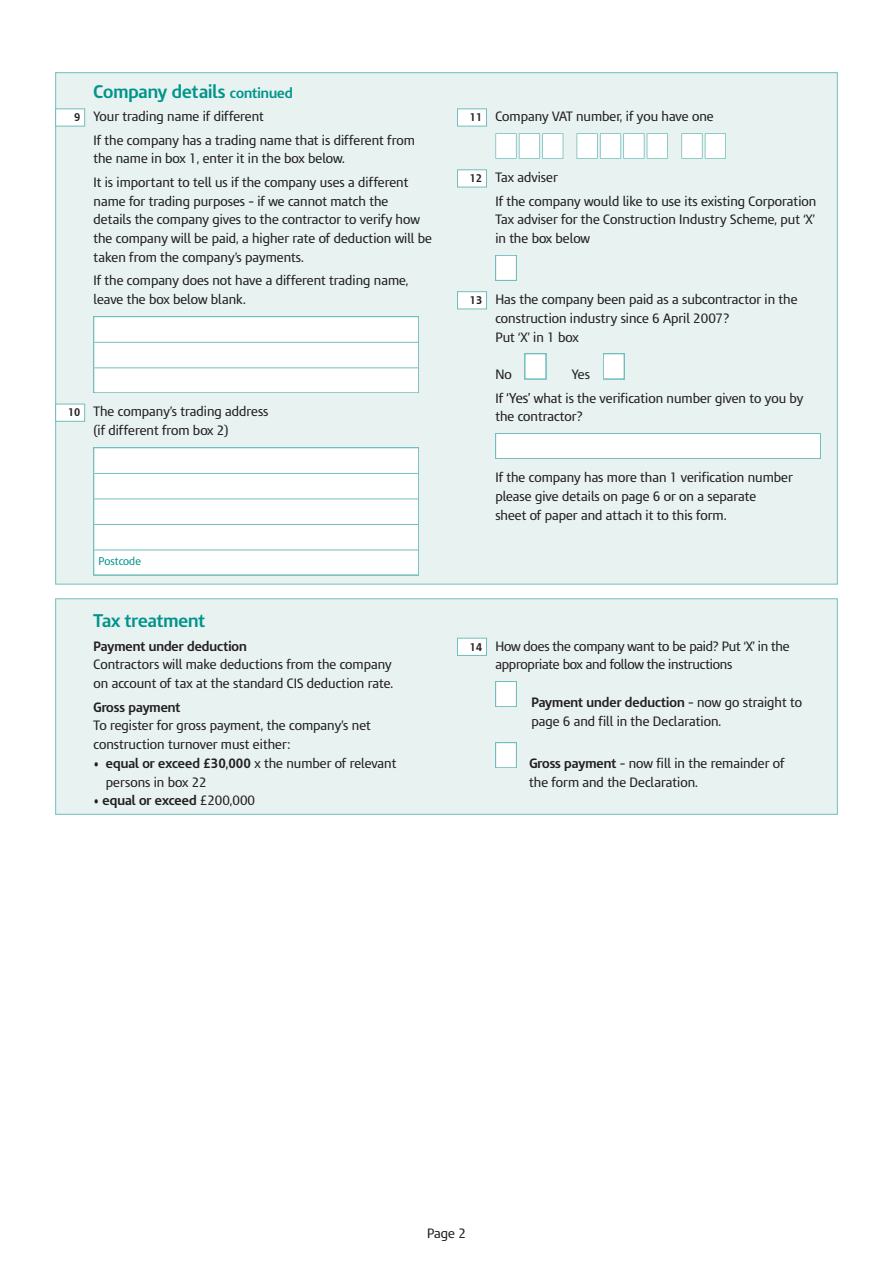
<style>
.page{position:relative;width:893px;height:1263px;background:#fff}
.page>*{position:absolute;margin:0;border:0;box-sizing:border-box;transform-origin:0 0}
.t1{font:700 17.25px "IR Modena";color:#00948b}
.t2{font:12.75px/18.8px "IR Modena";color:#231f20}
.t3{font:12.75px/18.8px "IR Modena";letter-spacing:-.02em;color:#231f20}
.t4{font:700 12.75px "IR Modena";color:#231f20}
.t5{font:700 10.5px "IR Modena";color:#231f20}
.t6{font:10.5px "IR Modena";color:#00948b}
.s1{font-size:13.5px}
.s2{font-weight:700}
.s3{font-weight:400}
.s4{font-style:italic}
</style>
<div class="page">
<div style="left:56px;top:73px;width:781px;height:511px;background:#e7f2f1"></div>
<div style="left:94px;top:448px;width:324px;height:126px;background:#fff"></div>
<div style="left:94px;top:448px;width:325px;height:127px;border:2px solid #72bebc"></div>
<hr style="left:94px;top:473px;width:324px;height:1px;background:#72bebc">
<hr style="left:94px;top:499px;width:324px;height:1px;background:#72bebc">
<hr style="left:94px;top:524px;width:324px;height:1px;background:#72bebc">
<hr style="left:94px;top:550px;width:324px;height:1px;background:#72bebc">
<div style="left:56px;top:404px;width:28px;height:17px;background:#fff"></div>
<div style="left:55px;top:404px;width:30px;height:18px;border:1px solid #72bebc"></div>
<div style="left:94px;top:317px;width:324px;height:75px;background:#fff"></div>
<div style="left:94px;top:316px;width:325px;height:77px;border:2px solid #72bebc"></div>
<hr style="left:94px;top:342px;width:324px;height:1px;background:#72bebc">
<hr style="left:94px;top:367px;width:324px;height:1px;background:#72bebc">
<div style="left:56px;top:109px;width:28px;height:17px;background:#fff"></div>
<div style="left:55px;top:108px;width:30px;height:18px;border:1px solid #72bebc"></div>
<div style="left:496px;top:434px;width:324px;height:24px;background:#fff"></div>
<div style="left:495px;top:433px;width:326px;height:26px;border:2px solid #72bebc"></div>
<div style="left:604px;top:354px;width:20px;height:24px;background:#fff"></div>
<div style="left:603px;top:354px;width:21px;height:25px;border:2px solid #72bebc"></div>
<div style="left:526px;top:354px;width:19px;height:24px;background:#fff"></div>
<div style="left:525px;top:354px;width:21px;height:25px;border:2px solid #72bebc"></div>
<div style="left:458px;top:292px;width:28px;height:17px;background:#fff"></div>
<div style="left:457px;top:291px;width:30px;height:18px;border:1px solid #72bebc"></div>
<div style="left:496px;top:256px;width:20px;height:24px;background:#fff"></div>
<div style="left:495px;top:255px;width:22px;height:26px;border:2px solid #72bebc"></div>
<div style="left:458px;top:170px;width:28px;height:17px;background:#fff"></div>
<div style="left:457px;top:169px;width:30px;height:18px;border:1px solid #72bebc"></div>
<svg style="left:495px;top:133px;width:231px;height:26px"></svg>
<div style="left:458px;top:109px;width:28px;height:17px;background:#fff"></div>
<div style="left:457px;top:108px;width:30px;height:18px;border:1px solid #72bebc"></div>
<div style="left:56px;top:599px;width:781px;height:215px;background:#e7f2f1"></div>
<div style="left:55px;top:598px;width:783px;height:217px;border:1px solid #72bebc"></div>
<div style="left:496px;top:743px;width:20px;height:24px;background:#fff"></div>
<div style="left:495px;top:742px;width:22px;height:26px;border:2px solid #72bebc"></div>
<div style="left:496px;top:682px;width:20px;height:24px;background:#fff"></div>
<div style="left:495px;top:681px;width:22px;height:26px;border:2px solid #72bebc"></div>
<div style="left:458px;top:638px;width:28px;height:17px;background:#fff"></div>
<div style="left:457px;top:638px;width:30px;height:18px;border:1px solid #72bebc"></div>
<h1 class="t1" style="left:94px;top:85px;width:201px">Company details <span class="s1">continued</span></h1>
<p class="t2" style="left:94px;top:106px;width:323px;line-height:23.4px">Your trading name if different<br>If the company has a trading name that is different from</p>
<p class="t2" style="left:94px;top:148px;width:316px;line-height:23.4px">the name in box 1, enter it in the box below.<br>It is important to tell us if the company uses a different</p>
<p class="t2" style="left:94px;top:193px;width:340px">name for trading purposes – if we cannot match the<br>details the company gives to the contractor to verify how the company will be paid, a higher rate of deduction will be taken from the company’s payments.</p>
<p class="t2" style="left:94px;top:272px;width:316px">If the company does not have a different trading name, leave the box below blank.</p>
<p class="t5" style="left:74px;top:113px;width:8px">9</p>
<p class="t2" style="left:495px;top:108px;width:220px">Company VAT number, if you have one</p>
<p class="t5" style="left:470px;top:113px;width:14px">11</p>
<p class="t2" style="left:495px;top:167px;width:322px;line-height:23.4px">Tax adviser<br>If the company would like to use its existing Corporation</p>
<p class="t2" style="left:495px;top:212px;width:321px">Tax adviser for the Construction Industry Scheme, put ‘X’ in the box below</p>
<p class="t5" style="left:470px;top:174px;width:14px">12</p>
<p class="t2" style="left:495px;top:291px;width:304px">Has the company been paid as a subcontractor in the construction industry since 6 April 2007?<br>Put ‘X’ in 1 box</p>
<p class="t2" style="left:495px;top:366px;width:18px">No</p>
<p class="t5" style="left:470px;top:296px;width:14px">13</p>
<p class="t2" style="left:495px;top:364px;width:309px;line-height:23.4px;text-indent:77px">Yes<br>If <span class="s1">‘Yes’</span> what is the verification number given to you by</p>
<p class="t2" style="left:495px;top:408px;width:89px">the contractor?</p>
<p class="t2" style="left:94px;top:404px;width:176px">The company’s trading address (if different from box 2)</p>
<p class="t5" style="left:68px;top:409px;width:14px">10</p>
<p class="t6" style="left:99px;top:557px;width:44px">Postcode</p>
<h1 class="t1" style="left:94px;top:614px;width:113px">Tax treatment</h1>
<p class="t4" style="left:94px;top:641px;width:155px">Payment under deduction</p>
<p class="t2" style="left:94px;top:657px;width:301px">Contractors will make deductions from the company on account of tax at the standard CIS deduction rate.</p>
<p class="t4" style="left:94px;top:702px;width:88px">Gross payment</p>
<p class="t2" style="left:94px;top:717px;width:279px">To register for gross payment, the company’s net construction turnover must either:</p>
<p class="t2" style="left:106px;top:755px;width:292px;text-indent:-12px">• <span class="s2">equal or exceed £30,000</span> x the number of relevant persons in box 22</p>
<p class="t4" style="left:94px;top:796px;width:163px"><span class="s3">•</span> equal or exceed <span class="s3">£200,000</span></p>
<p class="t2" style="left:495px;top:469px;width:299px">If the company has more than 1 verification number please give details on page 6 or on a separate<br>sheet of paper and attach it to this form<span class="s4">.</span></p>
<p class="t5" style="left:470px;top:643px;width:14px">14</p>
<p class="t3" style="left:495px;top:638px;width:296px">How does the company want to be paid? Put ‘X’ in the appropriate box and follow the instructions</p>
<p class="t2" style="left:531px;top:694px;width:272px"><span class="s2">Payment under deduction</span> – now go straight to page 6 and fill in the Declaration.</p>
<p class="t2" style="left:529px;top:755px;width:257px"><span class="s2">Gross payment</span> – now fill in the remainder of the form and the Declaration.</p>
<p class="t2" style="left:427px;top:1225px;width:40px">Page 2</p>
</div>
